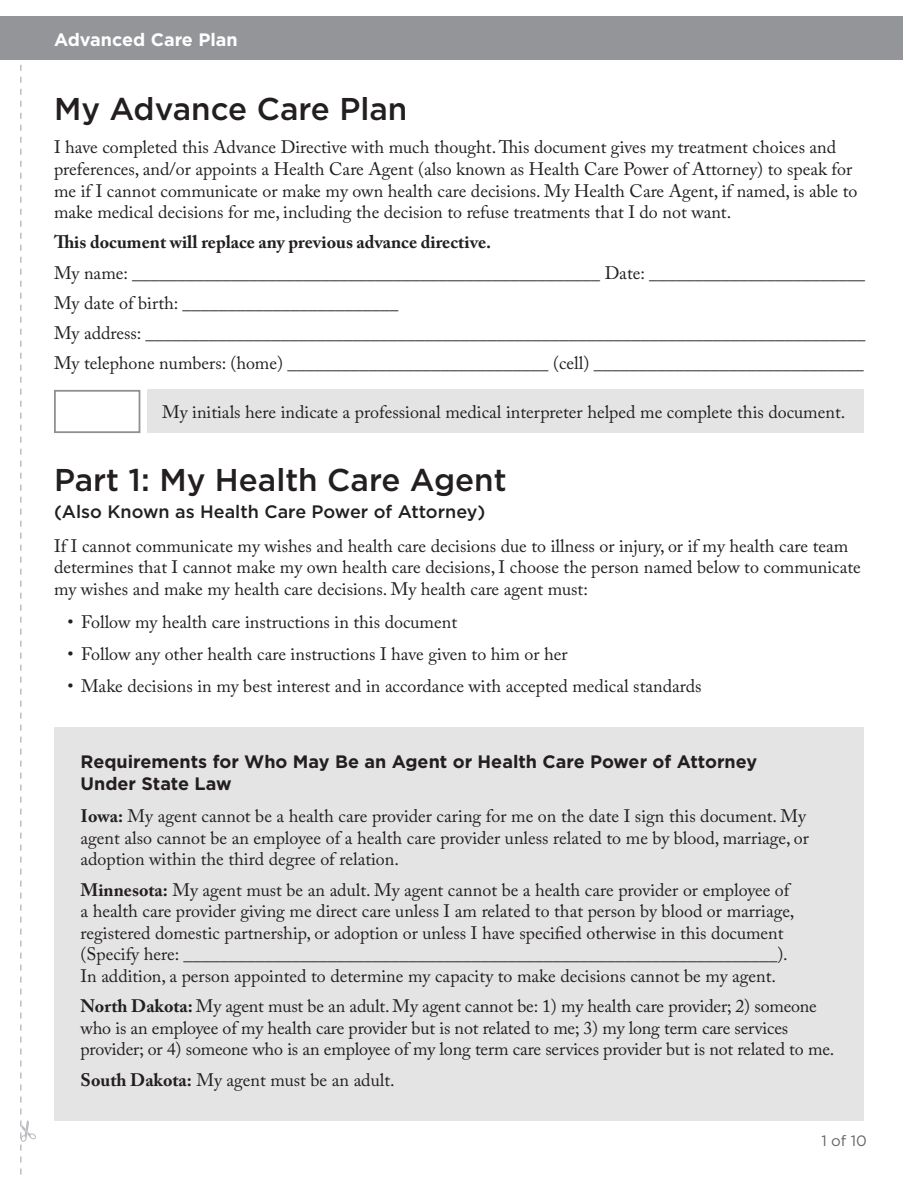
<style>
.page{position:relative;width:918px;height:1188px;background:#fff}
.page>*{position:absolute;margin:0;border:0;box-sizing:border-box;transform-origin:0 0}
.Header_1_Augmented{font:500 31.5px "Gotham";color:#231f20}
.Header_1__Navy{font:500 31.5px "Gotham";color:#231f20}
.Body_Copy{font:18px/21.6px "Adobe Caslon Pro";color:#231f20}
.Header_3_Black{font:700 18px/21.6px "Gotham";color:#231f20}
.Body_Copy-2{font:700 18px "Adobe Caslon Pro";color:#231f20}
.Header_2_Augmented{font:500 18px "Gotham";color:#231f20}
.Header_2__Navy{font:700 18px "Gotham";color:#fff}
.t1{font:15px "Gotham";color:#231f20}
.s1{font-weight:700}
</style>
<div class="page">
<svg style="left:20px;top:64px;width:16px;height:1110px"></svg>
<div style="left:0;top:17px;width:903px;height:43px;background:#939598"></div>
<div style="left:54px;top:727px;width:810px;height:393px;background:#e5e4e4"></div>
<div style="left:147px;top:390px;width:717px;height:43px;background:#e5e4e4"></div>
<p class="Header_2__Navy" style="left:54px;top:28px;width:185px">Advanced Care Plan</p>
<p class="Header_1__Navy" style="left:54px;top:88px;width:355px">My Advance Care Plan</p>
<p class="Body_Copy" style="left:54px;top:136px;width:805px">I have completed this Advance Directive with much thought. This document gives my treatment choices and preferences, and/or appoints a Health Care Agent (also known as Health Care Power of Attorney) to speak for me if I cannot communicate or make my own health care decisions. My Health Care Agent, if named, is able to make medical decisions for me, including the decision to refuse treatments that I do not want.</p>
<p class="Body_Copy-2" style="left:54px;top:232px;width:439px">This document will replace any previous advance directive.</p>
<p class="Body_Copy" style="left:54px;top:262px;width:813px">My name: ____________________________________________________ Date: ________________________</p>
<p class="Body_Copy" style="left:54px;top:292px;width:346px">My date of birth: ________________________</p>
<p class="Body_Copy" style="left:54px;top:322px;width:813px">My address: ________________________________________________________________________________</p>
<p class="Body_Copy" style="left:54px;top:352px;width:811px">My telephone numbers: (home) _____________________________ (cell) ______________________________</p>
<p class="Body_Copy" style="left:162px;top:401px;width:685px">My initials here indicate a professional medical interpreter helped me complete this document.</p>
<p class="Header_1_Augmented" style="left:54px;top:459px;width:454px">Part 1: My Health Care Agent</p>
<p class="Header_2_Augmented" style="left:54px;top:500px;width:433px">(Also Known as Health Care Power of Attorney)</p>
<p class="Body_Copy" style="left:54px;top:535px;width:808px">If I cannot communicate my wishes and health care decisions due to illness or injury, or if my health care team determines that I cannot make my own health care decisions, I choose the person named below to communicate my wishes and make my health care decisions. My health care agent must:</p>
<p class="Body_Copy" style="left:68px;top:611px;width:391px">• Follow my health care instructions in this document</p>
<p class="Body_Copy" style="left:68px;top:643px;width:502px">• Follow any other health care instructions I have given to him or her</p>
<p class="Body_Copy" style="left:68px;top:675px;width:636px">• Make decisions in my best interest and in accordance with accepted medical standards</p>
<p class="Header_3_Black" style="left:81px;top:751px;width:678px">Requirements for Who May Be an Agent or Health Care Power of Attorney<br>Under State Law</p>
<p class="Body_Copy" style="left:81px;top:805px;width:730px"><span class="s1">Iowa:</span> My agent cannot be a health care provider caring for me on the date I sign this document. My agent also cannot be an employee of a health care provider unless related to me by blood, marriage, or adoption within the third degree of relation.</p>
<p class="Body_Copy" style="left:81px;top:879px;width:715px"><span class="s1">Minnesota:</span> My agent must be an adult. My agent cannot be a health care provider or employee of a health care provider giving me direct care unless I am related to that person by blood or marriage, registered domestic partnership, or adoption or unless I have specified otherwise in this document (Specify here: __________________________________________________________________).<br>In addition, a person appointed to determine my capacity to make decisions cannot be my agent.</p>
<p class="Body_Copy" style="left:81px;top:995px;width:755px"><span class="s1">North Dakota:</span> My agent must be an adult. My agent cannot be: 1) my health care provider; 2) someone who is an employee of my health care provider but is not related to me; 3) my long term care services provider; or 4) someone who is an employee of my long term care services provider but is not related to me.</p>
<p class="Body_Copy" style="left:81px;top:1069px;width:316px"><span class="s1">South Dakota:</span> My agent must be an adult.</p>
<p class="t1" style="left:821px;top:1131px;width:47px">1 of 10</p>
</div>
